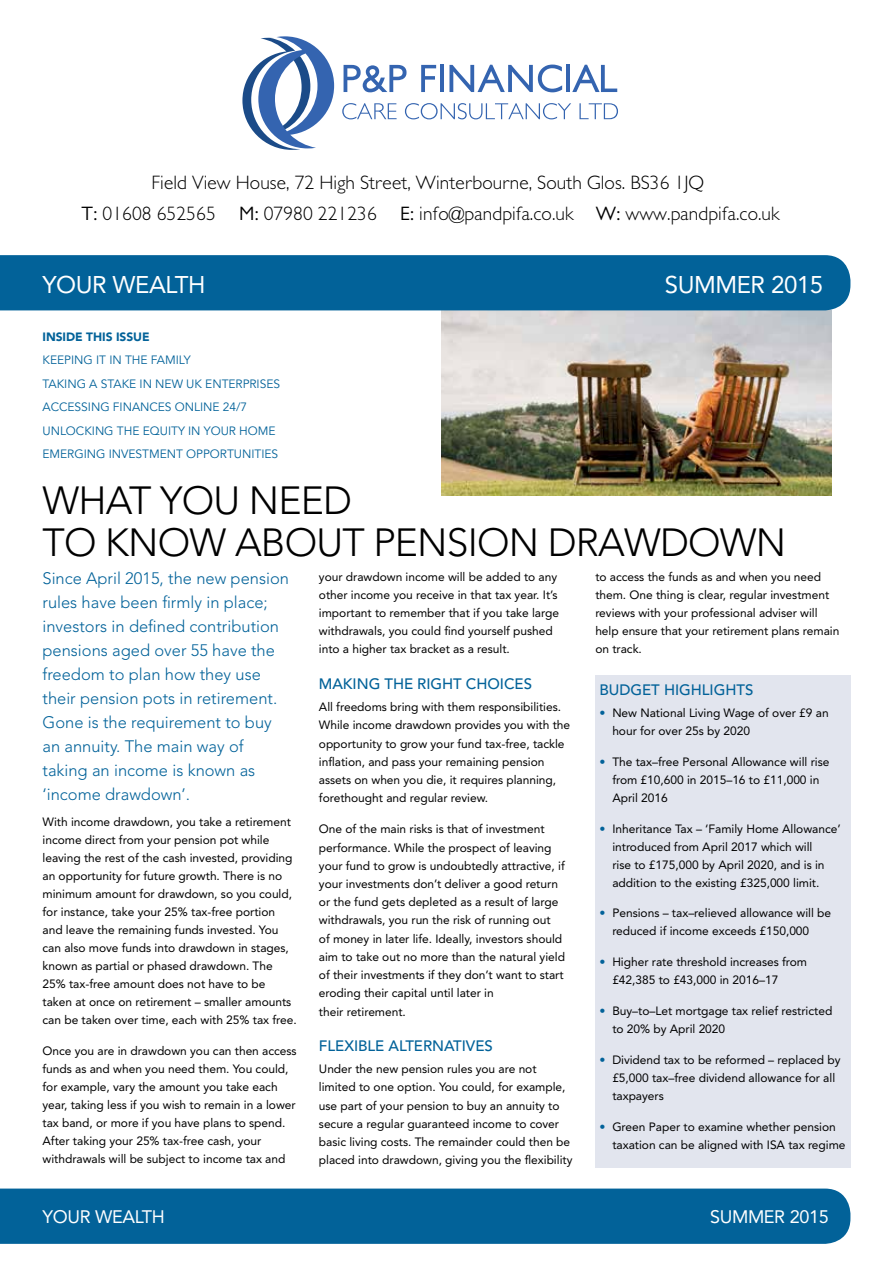
<style>
.page{position:relative;width:893px;height:1263px;background:#fff}
.page>*{position:absolute;margin:0;border:0;box-sizing:border-box;transform-origin:0 0}
.t1{font:300 39px/42px "Avenir LT Std";letter-spacing:-.02em;color:#000}
.t2{font:24px "Avenir LT Std";letter-spacing:-.02em;color:#fff}
.t3{font:300 19.5px/31.5px "Gill Sans MT Pro";letter-spacing:.005em;color:#000;text-align:center}
.t4{font:18px "Avenir LT Std";letter-spacing:-.02em;color:#fff}
.t5{font:300 16.5px/24px "Avenir LT Std";color:#026299}
.t6{font:500 15px "Avenir LT Std";letter-spacing:-.005em;color:#026299}
.t7{font:12px/18px "Avenir LT Std";letter-spacing:-.005em;color:#000}
.t8{font:12px/23.5px "Avenir LT Std";letter-spacing:-.005em;color:#026299}
.t9{font:900 12px "Avenir LT Std";letter-spacing:-.005em;color:#026299}
.s1{font-weight:400}
.s2{color:#026299}
</style>
<div class="page">
<div style="left:0;top:1188px;width:850px;height:56px;background:#026299"></div>
<img style="left:441px;top:310px;width:390px;height:185px">
<div style="left:0;top:255px;width:850px;height:55px;background:#026299"></div>
<div style="left:595px;top:675px;width:255px;height:492px;background:#e2e5ee"></div>
<svg style="left:242px;top:36px;width:92px;height:114px"></svg>
<svg style="left:344px;top:65px;width:63px;height:27px"></svg>
<svg style="left:421px;top:65px;width:15px;height:27px"></svg>
<hr style="left:440px;top:65px;width:4px;height:27px;background:#3464b0">
<svg style="left:449px;top:65px;width:113px;height:27px"></svg>
<hr style="left:566px;top:65px;width:4px;height:27px;background:#3464b0">
<svg style="left:572px;top:65px;width:45px;height:27px"></svg>
<svg style="left:342px;top:103px;width:55px;height:16px"></svg>
<svg style="left:405px;top:103px;width:166px;height:16px"></svg>
<svg style="left:579px;top:103px;width:39px;height:16px"></svg>
<h3 class="t3" style="left:81px;top:166px;width:700px">Field View House, 72 High Street, Winterbourne, South Glos. BS36 1JQ<br><span class="s1">T:</span> 01608 652565 <span class="s1">M:</span> 07980 221236 <span class="s1">E:</span> info@pandpifa.co.uk <span class="s1">W:</span> www.pandpifa.co.uk</h3>
<h2 class="t2" style="left:43px;top:271px;width:164px">YOUR WEALTH</h2>
<p class="t9" style="left:43px;top:329px;width:109px">INSIDE THIS ISSUE</p>
<p class="t8" style="left:43px;top:349px;width:239px">KEEPING IT IN THE FAMILY<br>TAKING A STAKE IN NEW UK ENTERPRISES<br>ACCESSING FINANCES ONLINE 24/7<br>UNLOCKING THE EQUITY IN YOUR HOME<br>EMERGING INVESTMENT OPPORTUNITIES</p>
<h2 class="t2" style="left:665px;top:271px;width:160px">SUMMER 2015</h2>
<h1 class="t1" style="left:43px;top:479px;width:745px">WHAT YOU NEED<br>TO KNOW ABOUT PENSION DRAWDOWN</h1>
<p class="t5" style="left:43px;top:566px;width:248px">Since April 2015, the new pension rules have been firmly in place; investors in defined contribution pensions aged over 55 have the freedom to plan how they use their pension pots in retirement.<br>Gone is the requirement to buy an annuity. The main way of taking an income is known as ‘income drawdown’.</p>
<p class="t7" style="left:43px;top:813px;width:256px">With income drawdown, you take a retirement income direct from your pension pot while leaving the rest of the cash invested, providing an opportunity for future growth. There is no minimum amount for drawdown, so you could, for instance, take your 25% tax-free portion and leave the remaining funds invested. You can also move funds into drawdown in stages, known as partial or phased drawdown. The 25% tax-free amount does not have to be taken at once on retirement – smaller amounts can be taken over time, each with 25% tax free.</p>
<p class="t7" style="left:43px;top:1042px;width:256px">Once you are in drawdown you can then access funds as and when you need them. You could, for example, vary the amount you take each year, taking less if you wish to remain in a lower tax band, or more if you have plans to spend.<br>After taking your 25% tax-free cash, your withdrawals will be subject to income tax and</p>
<p class="t7" style="left:319px;top:567px;width:242px">your drawdown income will be added to any other income you receive in that tax year. It’s important to remember that if you take large withdrawals, you could find yourself pushed into a higher tax bracket as a result.</p>
<p class="t6" style="left:319px;top:675px;width:215px">MAKING THE RIGHT CHOICES</p>
<p class="t7" style="left:319px;top:698px;width:253px">All freedoms bring with them responsibilities.<br>While income drawdown provides you with the opportunity to grow your fund tax-free, tackle inflation, and pass your remaining pension assets on when you die, it requires planning, forethought and regular review.</p>
<p class="t7" style="left:319px;top:820px;width:248px">One of the main risks is that of investment performance. While the prospect of leaving your fund to grow is undoubtedly attractive, if your investments don’t deliver a good return or the fund gets depleted as a result of large withdrawals, you run the risk of running out<br>of money in later life. Ideally, investors should aim to take out no more than the natural yield of their investments if they don’t want to start eroding their capital until later in<br>their retirement.</p>
<p class="t6" style="left:319px;top:1037px;width:175px">FLEXIBLE ALTERNATIVES</p>
<p class="t7" style="left:319px;top:1060px;width:255px">Under the new pension rules you are not limited to one option. You could, for example, use part of your pension to buy an annuity to secure a regular guaranteed income to cover basic living costs. The remainder could then be placed into drawdown, giving you the flexibility</p>
<p class="t7" style="left:595px;top:567px;width:246px">to access the funds as and when you need them. One thing is clear, regular investment reviews with your professional adviser will help ensure that your retirement plans remain on track.</p>
<p class="t6" style="left:600px;top:681px;width:155px">BUDGET HIGHLIGHTS</p>
<p class="t7" style="left:612px;top:704px;width:218px;text-indent:-13px"><span class="s2">•</span> New National Living Wage of over £9 an hour for over 25s by 2020</p>
<p class="t7" style="left:612px;top:753px;width:219px;text-indent:-13px"><span class="s2">•</span> The tax–free Personal Allowance will rise from £10,600 in 2015–16 to £11,000 in<br>April 2016</p>
<p class="t7" style="left:612px;top:820px;width:230px;text-indent:-13px"><span class="s2">•</span> Inheritance Tax – ‘Family Home Allowance’ introduced from April 2017 which will<br>rise to £175,000 by April 2020, and is in addition to the existing £325,000 limit.</p>
<p class="t7" style="left:612px;top:904px;width:220px;text-indent:-13px"><span class="s2">•</span> Pensions – tax–relieved allowance will be reduced if income exceeds £150,000</p>
<p class="t7" style="left:612px;top:953px;width:196px;text-indent:-13px"><span class="s2">•</span> Higher rate threshold increases from £42,385 to £43,000 in 2016–17</p>
<p class="t7" style="left:612px;top:1002px;width:222px;text-indent:-13px"><span class="s2">•</span> Buy–to–Let mortgage tax relief restricted to 20% by April 2020</p>
<p class="t7" style="left:612px;top:1051px;width:230px;text-indent:-13px"><span class="s2">•</span> Dividend tax to be reformed – replaced by £5,000 tax–free dividend allowance for all taxpayers</p>
<p class="t7" style="left:612px;top:1117px;width:235px;text-indent:-13px"><span class="s2">•</span> Green Paper to examine whether pension taxation can be aligned with ISA tax regime</p>
<h3 class="t4" style="left:43px;top:1206px;width:124px">YOUR WEALTH</h3>
<h3 class="t4" style="left:710px;top:1206px;width:120px">SUMMER 2015</h3>
</div>
